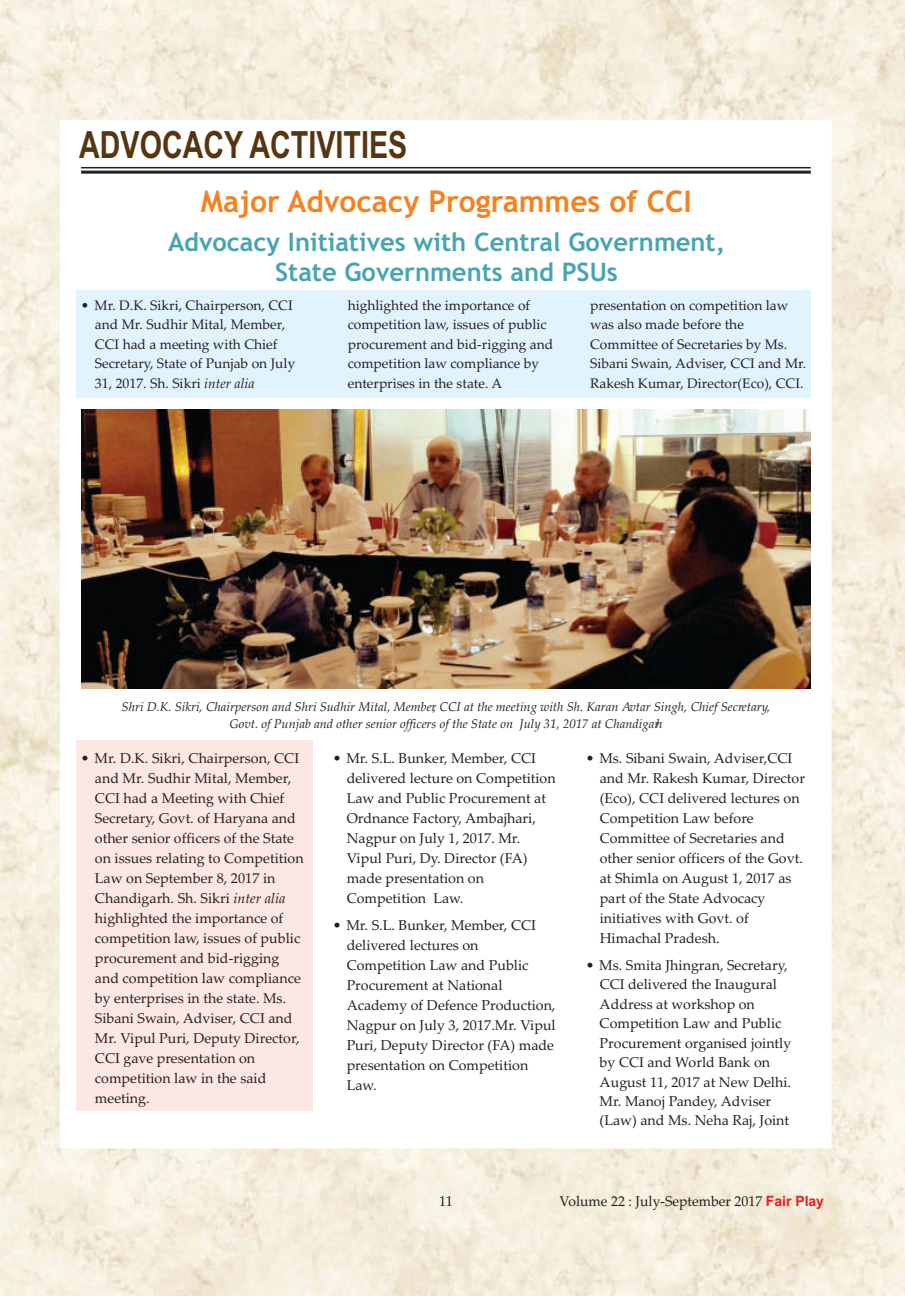
<style>
.page{position:relative;width:905px;height:1296px;background:#fff}
.page>*{position:absolute;margin:0;border:0;box-sizing:border-box;transform-origin:0 0}
.t1{font:700 37.5px "Arial";color:#563510;scale:.76 1}
.t2{font:700 30px "Trebuchet MS";color:#f5821f}
.t3{font:700 25.5px/29.5px "Trebuchet MS";color:#47a5af;text-align:center}
.t4{font:14.25px/20px "Palatino Linotype";color:#231f20}
.t5{font:13.8px/19.5px "Palatino Linotype";color:#231f20}
.t6{font:italic 12.75px/17.2px "Palatino Linotype";color:#231f20;text-align:center}
.s1{font-style:italic}
.s2{font-family:"Arial";font-weight:700;color:#ed1c24}
</style>
<div class="page">
<img style="left:0;top:0;width:904px;height:1296px">
<div style="left:60px;top:120px;width:771px;height:1028px;background:#fff"></div>
<hr style="left:81px;top:167px;width:729px;height:1px;background:#231f20">
<hr style="left:81px;top:171px;width:729px;height:3px;background:#231f20">
<img style="left:82px;top:410px;width:728px;height:278px">
<div style="left:77px;top:290px;width:734px;height:107px;background:#e1f4fd"></div>
<div style="left:77px;top:741px;width:236px;height:370px;background:#fde7e5"></div>
<h1 class="t1" style="left:79px;top:131px;width:433px">ADVOCACY ACTIVITIES</h1>
<h2 class="t2" style="left:201px;top:190px;width:492px">Major Advocacy Programmes of CCI</h2>
<h3 class="t3" style="left:168px;top:230px;width:558px">Advocacy Initiatives with Central Government,<br>State Governments and PSUs</h3>
<p class="t5" style="left:95px;top:297px;width:202px;text-indent:-14px">• Mr. D.K. Sikri, Chairperson, CCI and Mr. Sudhir Mital, Member,<br>CCI had a meeting with Chief<br>Secretary, State of Punjab on July<br>31, 2017. Sh. Sikri <span class="s1">inter alia</span></p>
<p class="t5" style="left:348px;top:297px;width:207px">highlighted the importance of competition law, issues of public procurement and bid-rigging and competition law compliance by enterprises in the state. A</p>
<p class="t5" style="left:590px;top:297px;width:217px">presentation on competition law was also made before the<br>Committee of Secretaries by Ms.<br>Sibani Swain, Adviser, CCI and Mr.<br>Rakesh Kumar, Director(Eco), CCI.</p>
<p class="t6" style="left:122px;top:699px;width:650px">Shri D.K. Sikri, Chairperson and Shri Sudhir Mital, Member, CCI at the meeting with Sh. Karan Avtar Singh, Chief Secretary,<br>Govt. of Punjab and other senior officers of the State on July 31, 2017 at Chandigarh</p>
<p class="t4" style="left:95px;top:750px;width:210px;text-indent:-14px">• Mr. D.K. Sikri, Chairperson, CCI and Mr. Sudhir Mital, Member,<br>CCI had a Meeting with Chief<br>Secretary, Govt. of Haryana and other senior officers of the State on issues relating to Competition<br>Law on September 8, 2017 in<br>Chandigarh. Sh. Sikri <span class="s1">inter alia </span>highlighted the importance of competition law, issues of public procurement and bid-rigging and competition law compliance by enterprises in the state. Ms.<br>Sibani Swain, Adviser, CCI and<br>Mr. Vipul Puri, Deputy Director,<br>CCI gave presentation on competition law in the said meeting.</p>
<p class="t4" style="left:347px;top:750px;width:210px;text-indent:-14px">• Mr. S.L. Bunker, Member, CCI delivered lecture on Competition<br>Law and Public Procurement at<br>Ordnance Factory, Ambajhari,<br>Nagpur on July 1, 2017. Mr.<br>Vipul Puri, Dy. Director (FA) made presentation on<br>Competition Law.</p>
<p class="t4" style="left:347px;top:917px;width:210px;text-indent:-14px">• Mr. S.L. Bunker, Member, CCI delivered lectures on<br>Competition Law and Public<br>Procurement at National<br>Academy of Defence Production,<br>Nagpur on July 3, 2017.Mr. Vipul<br>Puri, Deputy Director (FA) made presentation on Competition<br>Law.</p>
<p class="t4" style="left:599px;top:750px;width:207px;text-indent:-14px">• Ms. Sibani Swain, Adviser,CCI and Mr. Rakesh Kumar, Director (Eco), CCI delivered lectures on<br>Competition Law before<br>Committee of Secretaries and other senior officers of the Govt. at Shimla on August 1, 2017 as part of the State Advocacy initiatives with Govt. of<br>Himachal Pradesh.</p>
<p class="t4" style="left:599px;top:957px;width:193px;line-height:19.4px;text-indent:-14px">• Ms. Smita Jhingran, Secretary,<br>CCI delivered the Inaugural<br>Address at workshop on<br>Competition Law and Public<br>Procurement organised jointly by CCI and World Bank on<br>August 11, 2017 at New Delhi.<br>Mr. Manoj Pandey, Adviser (Law) and Ms. Neha Raj, Joint</p>
<p class="t4" style="left:439px;top:1193px;width:15px">11</p>
<p class="t4" style="left:559px;top:1193px;width:266px">Volume 22 : July-September 2017 <span class="s2">Fair Play</span></p>
</div>
